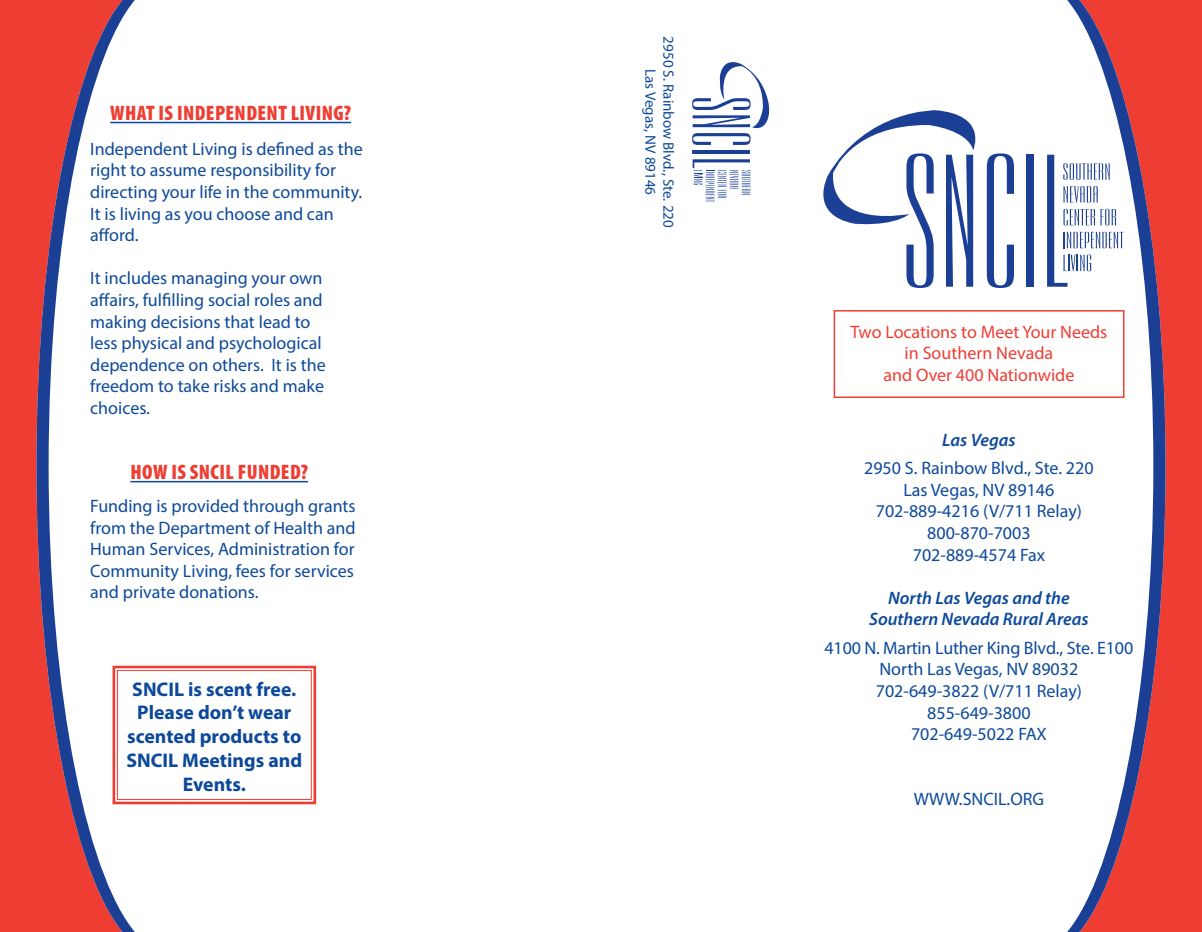
<style>
.page{position:relative;width:1202px;height:932px;background:#fff}
.page>*{position:absolute;margin:0;border:0;box-sizing:border-box;transform-origin:0 0}
.t1{font:900 condensed 21px "Myriad Pro";letter-spacing:.02em;color:#ee3e34}
.body{font:700 19.8px/23.7px "Myriad Pro";color:#0d499a;text-align:center}
.body-2{font:18px/21.6px "Myriad Pro";color:#0d499a}
.body-3{font:18px "Myriad Pro";color:#ee3e34}
.body-4{font:italic 600 18px "Myriad Pro";color:#0d499a}
.body-5{font:15px "Myriad Pro";color:#0d499a}
</style>
<div class="page">
<div style="left:1165px;top:0;width:37px;height:932px;background:#ee3e34"></div>
<svg style="left:1067px;top:0;width:98px;height:932px"></svg>
<div style="left:1026px;top:155px;width:7px;height:132px;background:#1b3f94"></div>
<svg style="left:823px;top:110px;width:191px;height:178px"></svg>
<svg style="left:1047px;top:155px;width:76px;height:132px"></svg>
<div style="left:0;top:0;width:36px;height:932px;background:#ee3e34"></div>
<svg style="left:36px;top:0;width:99px;height:932px"></svg>
<hr style="left:110px;top:122px;width:241px;height:1px;background:#0d499a">
<hr style="left:692px;top:150px;width:58px;height:3px;background:#1b3f94">
<svg style="left:692px;top:62px;width:77px;height:83px"></svg>
<svg style="left:692px;top:159px;width:59px;height:43px"></svg>
<div style="left:833px;top:310px;width:291px;height:88px;border:2px solid #ee3e34"></div>
<hr style="left:130px;top:481px;width:178px;height:1px;background:#0d499a">
<svg style="left:111px;top:664px;width:206px;height:141px"></svg>
<div style="left:117px;top:670px;width:195px;height:129px;border:1px solid #ee3e34"></div>
<p class="t1" style="left:110px;top:99px;width:242px">WHAT IS INDEPENDENT LIVING?</p>
<p class="body-2" style="left:90px;top:138px;width:274px">Independent Living is defined as the right to assume responsibility for directing your life in the community.<br>It is living as you choose and can afford.</p>
<p class="body-2" style="left:90px;top:267px;width:237px">It includes managing your own affairs, fulfilling social roles and making decisions that lead to less physical and psychological dependence on others. It is the freedom to take risks and make choices.</p>
<p class="t1" style="left:130px;top:458px;width:179px">HOW IS SNCIL FUNDED?</p>
<p class="body-2" style="left:90px;top:495px;width:267px;text-align:justify">Funding is provided through grants from the Department of Health and Human Services, Administration for Community Living, fees for services and private donations.</p>
<p class="body" style="left:126px;top:676px;width:177px">SNCIL is scent free.<br>Please don’t wear scented products to<br>SNCIL Meetings and<br>Events.</p>
<p class="body-5" style="left:678px;top:36px;width:193px;rotate:90deg">2950 S. Rainbow Blvd., Ste. 220</p>
<p class="body-5" style="left:660px;top:69px;width:127px;rotate:90deg">Las Vegas, NV 89146</p>
<p class="body-3" style="left:850px;top:320px;width:258px">Two Locations to Meet Your Needs</p>
<p class="body-3" style="left:904px;top:342px;width:150px">in Southern Nevada</p>
<p class="body-3" style="left:883px;top:364px;width:192px">and Over 400 Nationwide</p>
<p class="body-4" style="left:942px;top:428px;width:75px">Las Vegas</p>
<p class="body-2" style="left:864px;top:457px;width:231px">2950 S. Rainbow Blvd., Ste. 220</p>
<p class="body-2" style="left:903px;top:478px;width:153px">Las Vegas, NV 89146</p>
<p class="body-2" style="left:875px;top:500px;width:208px">702-889-4216 (V/711 Relay)</p>
<p class="body-2" style="left:927px;top:522px;width:105px">800-870-7003</p>
<p class="body-2" style="left:912px;top:543px;width:134px">702-889-4574 Fax</p>
<p class="body-4" style="left:888px;top:586px;width:183px">North Las Vegas and the</p>
<p class="body-4" style="left:869px;top:608px;width:221px">Southern Nevada Rural Areas</p>
<p class="body-2" style="left:824px;top:636px;width:310px">4100 N. Martin Luther King Blvd., Ste. E100</p>
<p class="body-2" style="left:879px;top:658px;width:200px">North Las Vegas, NV 89032</p>
<p class="body-2" style="left:875px;top:679px;width:208px">702-649-3822 (V/711 Relay)</p>
<p class="body-2" style="left:927px;top:701px;width:105px">855-649-3800</p>
<p class="body-2" style="left:911px;top:723px;width:137px">702-649-5022 FAX</p>
<p class="body-2" style="left:913px;top:787px;width:132px">WWW.SNCIL.ORG</p>
</div>
